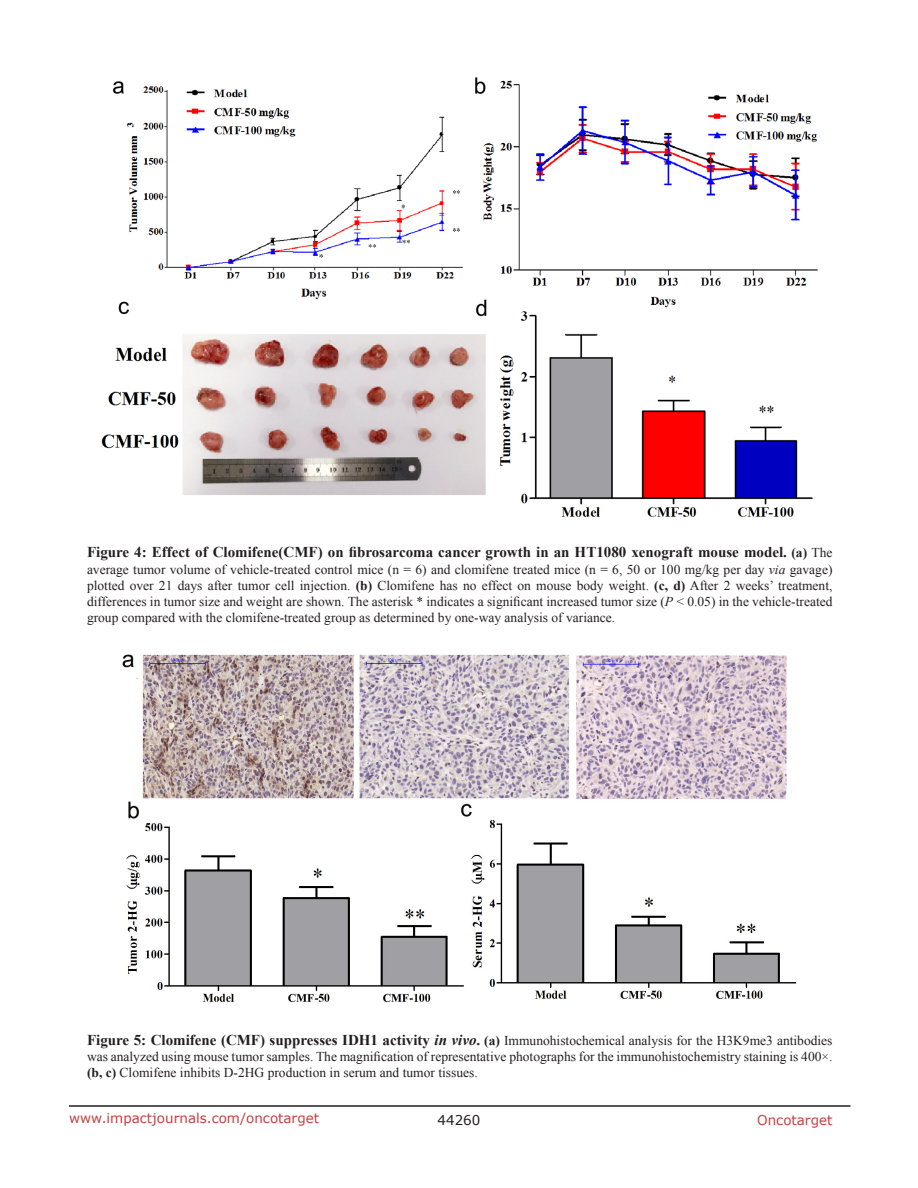
<style>
.page{position:relative;width:918px;height:1188px;background:#fff}
.page>*{position:absolute;margin:0;border:0;box-sizing:border-box;transform-origin:0 0}
.figuretext{font:700 15px "Times New Roman";color:#231f20}
.figuretext-2{font:13.5px/16.2px "Times New Roman";color:#231f20;text-align:justify}
.t1{font:13.5px "Verdana";color:#c24141}
.t2{font:13.5px "Verdana";color:#231f20}
.s1{font-size:13.5px}
.s2{font-weight:400;font-size:13.5px}
.s3{font-style:italic}
.s4{font-weight:700}
.s5{font-weight:700;font-size:15px}
.s6{font-weight:700;font-style:italic;font-size:15px}
</style>
<div class="page">
<hr style="left:69px;top:1105px;width:781px;height:2px;background:#231f20">
<img style="left:101px;top:77px;width:717px;height:440px">
<img style="left:122px;top:654px;width:675px;height:349px">
<p class="figuretext" style="left:87px;top:542px;width:747px">Figure 4: Effect of Clomifene(CMF) on fibrosarcoma cancer growth in an HT1080 xenograft mouse model. <span class="s1">(a)</span> <span class="s2">The</span></p>
<p class="figuretext-2" style="left:87px;top:561px;width:747px">average tumor volume of vehicle-treated control mice (n = 6) and clomifene treated mice (n = 6, 50 or 100 mg/kg per day <span class="s3">via</span> gavage) plotted over 21 days after tumor cell injection. <span class="s4">(b)</span> Clomifene has no effect on mouse body weight. <span class="s4">(c, d)</span> After 2 weeks’ treatment, differences in tumor size and weight are shown. The asterisk * indicates a significant increased tumor size (<span class="s3">P</span> &lt; 0.05) in the vehicle-treated group compared with the clomifene-treated group as determined by one-way analysis of variance.</p>
<p class="figuretext-2" style="left:87px;top:1032px;width:747px"><span class="s5">Figure 5: Clomifene (CMF) suppresses IDH1 activity</span> <span class="s6">in vivo</span><span class="s5">.</span> <span class="s4">(a)</span> Immunohistochemical analysis for the H3K9me3 antibodies was analyzed using mouse tumor samples. The magnification of representative photographs for the immunohistochemistry staining is 400×. <span class="s4">(b, c)</span> Clomifene inhibits D-2HG production in serum and tumor tissues.</p>
<p class="t1" style="left:69px;top:1109px;width:252px">www.impactjournals.com/oncotarget</p>
<p class="t2" style="left:438px;top:1111px;width:44px">44260</p>
<p class="t1" style="left:757px;top:1111px;width:77px">Oncotarget</p>
</div>
